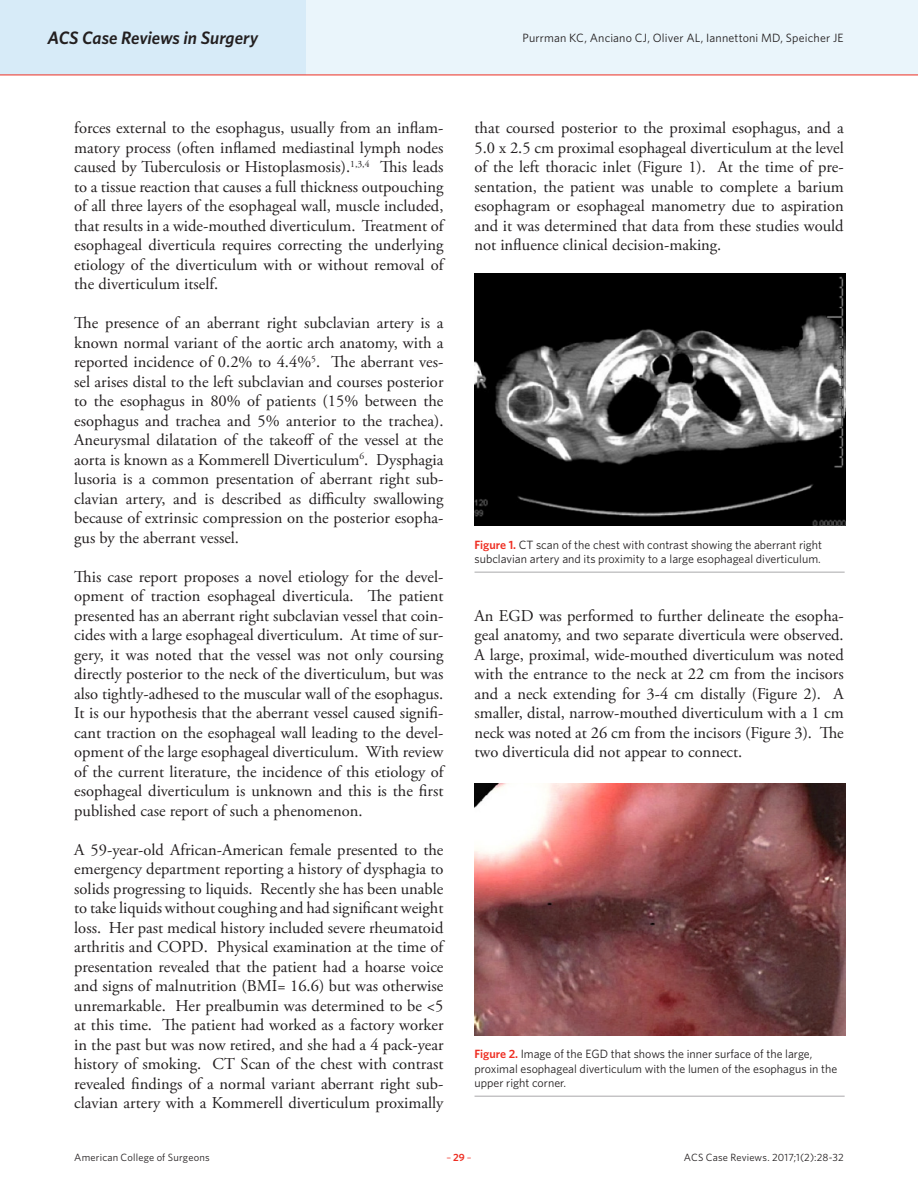
<style>
.page{position:relative;width:918px;height:1188px;background:#fff}
.page>*{position:absolute;margin:0;border:0;box-sizing:border-box;transform-origin:0 0}
.t1{font:italic 600 18px "Whitney";letter-spacing:-.005em;color:#231f20}
.Article_Body_no_inde{font:16.5px/19.5px "Adobe Garamond Pro";color:#231f20;text-align:justify}
.Caption_New{font:12px/14.4px "Whitney";color:#231f20}
.t2{font:10.5px "Whitney";letter-spacing:.015em;color:#231f20}
.t3{font:10.5px "Whitney";color:#ee2e22}
.s1{font-weight:600;color:#ee2e22}
.s2{font-weight:600}
</style>
<div class="page">
<div style="left:0;top:0;width:918px;height:75px;background:#eaf5fb"></div>
<div style="left:0;top:0;width:306px;height:75px;background:#d7ebf8"></div>
<hr style="left:0;top:75px;width:918px;height:1px;background:#ee2e22">
<img style="left:475px;top:273px;width:371px;height:252px">
<img style="left:475px;top:783px;width:371px;height:252px">
<hr style="left:475px;top:572px;width:370px;height:1px;background:#a9a8aa">
<hr style="left:475px;top:1096px;width:370px;height:1px;background:#a9a8aa">
<p class="t1" style="left:48px;top:27px;width:212px">ACS Case Reviews in Surgery</p>
<p class="Caption_New" style="left:523px;top:31px;width:323px">Purrman KC, Anciano CJ, Oliver AL, Iannettoni MD, Speicher JE</p>
<p class="Article_Body_no_inde" style="left:74px;top:119px;width:371px">forces external to the esophagus, usually from an inflam&shy;matory process (often inflamed mediastinal lymph nodes caused by Tuberculosis or Histoplasmosis).<sup>1,3,4</sup> This leads to a tissue reaction that causes a full thickness outpouching of all three layers of the esophageal wall, muscle included, that results in a wide-mouthed diverticulum. Treatment of esophageal diverticula requires correcting the underlying etiology of the diverticulum with or without removal of the diverticulum itself.</p>
<p class="Article_Body_no_inde" style="left:74px;top:314px;width:371px">The presence of an aberrant right subclavian artery is a known normal variant of the aortic arch anatomy, with a reported incidence of 0.2% to 4.4%<sup>5</sup>. The aberrant ves&shy;sel arises distal to the left subclavian and courses posterior to the esophagus in 80% of patients (15% between the esophagus and trachea and 5% anterior to the trachea).<br>Aneurysmal dilatation of the takeoff of the vessel at the aorta is known as a Kommerell Diverticulum<sup>6</sup>. Dysphagia lusoria is a common presentation of aberrant right sub&shy;clavian artery, and is described as difficulty swallowing because of extrinsic compression on the posterior esopha&shy;gus by the aberrant vessel.</p>
<p class="Article_Body_no_inde" style="left:74px;top:568px;width:371px">This case report proposes a novel etiology for the devel&shy;opment of traction esophageal diverticula. The patient presented has an aberrant right subclavian vessel that coin&shy;cides with a large esophageal diverticulum. At time of sur&shy;gery, it was noted that the vessel was not only coursing directly posterior to the neck of the diverticulum, but was also tightly-adhesed to the muscular wall of the esophagus.<br>It is our hypothesis that the aberrant vessel caused signifi&shy;cant traction on the esophageal wall leading to the devel&shy;opment of the large esophageal diverticulum. With review of the current literature, the incidence of this etiology of esophageal diverticulum is unknown and this is the first published case report of such a phenomenon.</p>
<p class="Article_Body_no_inde" style="left:74px;top:841px;width:371px">A 59-year-old African-American female presented to the emergency department reporting a history of dysphagia to solids progressing to liquids. Recently she has been unable to take liquids without coughing and had significant weight loss. Her past medical history included severe rheumatoid arthritis and COPD. Physical examination at the time of presentation revealed that the patient had a hoarse voice and signs of malnutrition (BMI= 16.6) but was otherwise unremarkable. Her prealbumin was determined to be &lt;5 at this time. The patient had worked as a factory worker in the past but was now retired, and she had a 4 pack-year history of smoking. CT Scan of the chest with contrast revealed findings of a normal variant aberrant right sub&shy;clavian artery with a Kommerell diverticulum proximally</p>
<p class="Article_Body_no_inde" style="left:475px;top:119px;width:371px">that coursed posterior to the proximal esophagus, and a 5.0 x 2.5 cm proximal esophageal diverticulum at the level of the left thoracic inlet (Figure 1). At the time of pre&shy;sentation, the patient was unable to complete a barium esophagram or esophageal manometry due to aspiration and it was determined that data from these studies would not influence clinical decision-making.</p>
<p class="Caption_New" style="left:475px;top:537px;width:349px"><span class="s1">Figure 1.</span> CT scan of the chest with contrast showing the aberrant right subclavian artery and its proximity to a large esophageal diverticulum.</p>
<p class="Article_Body_no_inde" style="left:475px;top:607px;width:371px">An EGD was performed to further delineate the esopha&shy;geal anatomy, and two separate diverticula were observed.<br>A large, proximal, wide-mouthed diverticulum was noted with the entrance to the neck at 22 cm from the incisors and a neck extending for 3-4 cm distally (Figure 2). A smaller, distal, narrow-mouthed diverticulum with a 1 cm neck was noted at 26 cm from the incisors (Figure 3). The two diverticula did not appear to connect.</p>
<p class="Caption_New" style="left:475px;top:1047px;width:364px"><span class="s1">Figure 2.</span> Image of the EGD that shows the inner surface of the large, proximal esophageal diverticulum with the lumen of the esophagus in the upper right corner.</p>
<p class="t2" style="left:74px;top:1150px;width:137px">American College of Surgeons</p>
<p class="t3" style="left:446px;top:1150px;width:27px">–<span class="s2">29</span>–</p>
<p class="t2" style="left:684px;top:1150px;width:161px">ACS Case Reviews. 2017;1(2):28-32</p>
</div>
